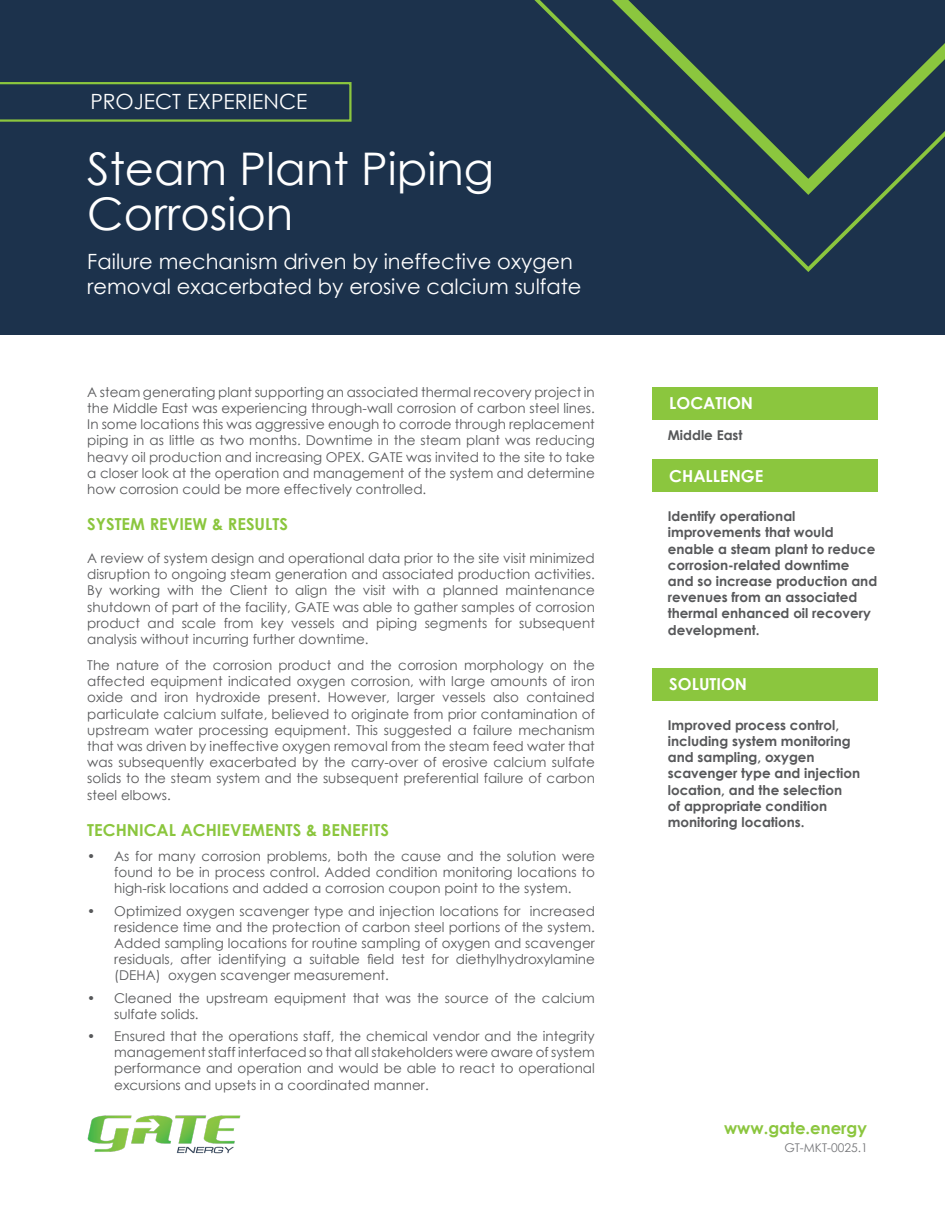
<style>
.page{position:relative;width:945px;height:1215px;background:#fff}
.page>*{position:absolute;margin:0;border:0;box-sizing:border-box;transform-origin:0 0}
.t1{font:45px/45px "Century Gothic";color:#fff}
.t2{font:21px/25.2px "Century Gothic";color:#fff}
.t3{font:700 16.5px "Century Gothic";color:#8bc63e}
.t4{font:700 16.5px "Century Gothic";color:#fff}
.t5{font:13.5px/16.2px "Century Gothic";color:#57585a;text-align:justify}
.t6{font:700 13.5px/16.2px "Century Gothic";color:#57585a}
.t7{font:12px "Century Gothic";color:#757679}
</style>
<div class="page">
<div style="left:0;top:0;width:945px;height:334px;background:#1c324c"></div>
<div style="left:653px;top:387px;width:225px;height:32px;background:#8bc63e"></div>
<img style="left:87px;top:1115px;width:154px;height:39px">
<div style="left:653px;top:459px;width:225px;height:32px;background:#8bc63e"></div>
<div style="left:653px;top:668px;width:225px;height:32px;background:#8bc63e"></div>
<svg style="left:534px;top:0;width:352px;height:272px"></svg>
<svg style="left:612px;top:0;width:333px;height:195px"></svg>
<svg style="left:0;top:82px;width:352px;height:40px"></svg>
<p class="t2" style="left:90px;top:89px;width:218px">PROJECT EXPERIENCE</p>
<p class="t1" style="left:87px;top:146px;width:408px">Steam Plant Piping<br>Corrosion</p>
<p class="t2" style="left:87px;top:249px;width:496px">Failure mechanism driven by ineffective oxygen removal exacerbated by erosive calcium sulfate</p>
<p class="t5" style="left:87px;top:384px;width:509px">A steam generating plant supporting an associated thermal recovery project in the Middle East was experiencing through-wall corrosion of carbon steel lines.<br>In some locations this was aggressive enough to corrode through replacement piping in as little as two months. Downtime in the steam plant was reducing heavy oil production and increasing OPEX. GATE was invited to the site to take a closer look at the operation and management of the system and determine how corrosion could be more effectively controlled.</p>
<p class="t3" style="left:87px;top:512px;width:202px">SYSTEM REVIEW &amp; RESULTS</p>
<p class="t5" style="left:87px;top:550px;width:509px">A review of system design and operational data prior to the site visit minimized disruption to ongoing steam generation and associated production activities.<br>By working with the Client to align the visit with a planned maintenance shutdown of part of the facility, GATE was able to gather samples of corrosion product and scale from key vessels and piping segments for subsequent analysis without incurring further downtime.</p>
<p class="t5" style="left:87px;top:657px;width:509px">The nature of the corrosion product and the corrosion morphology on the affected equipment indicated oxygen corrosion, with large amounts of iron oxide and iron hydroxide present. However, larger vessels also contained particulate calcium sulfate, believed to originate from prior contamination of upstream water processing equipment. This suggested a failure mechanism that was driven by ineffective oxygen removal from the steam feed water that was subsequently exacerbated by the carry-over of erosive calcium sulfate solids to the steam system and the subsequent preferential failure of carbon steel elbows.</p>
<p class="t3" style="left:87px;top:817px;width:303px">TECHNICAL ACHIEVEMENTS &amp; BENEFITS</p>
<p class="t5" style="left:114px;top:848px;width:482px;text-indent:-27px">• As for many corrosion problems, both the cause and the solution were found to be in process control. Added condition monitoring locations to high-risk locations and added a corrosion coupon point to the system.</p>
<p class="t5" style="left:114px;top:902px;width:482px;text-indent:-27px">• Optimized oxygen scavenger type and injection locations for increased residence time and the protection of carbon steel portions of the system.<br>Added sampling locations for routine sampling of oxygen and scavenger residuals, after identifying a suitable field test for diethylhydroxylamine (DEHA) oxygen scavenger measurement.</p>
<p class="t5" style="left:114px;top:989px;width:482px;text-indent:-27px">• Cleaned the upstream equipment that was the source of the calcium sulfate solids.</p>
<p class="t5" style="left:114px;top:1028px;width:482px;text-indent:-27px">• Ensured that the operations staff, the chemical vendor and the integrity management staff interfaced so that all stakeholders were aware of system performance and operation and would be able to react to operational excursions and upsets in a coordinated manner.</p>
<p class="t4" style="left:669px;top:391px;width:85px">LOCATION</p>
<p class="t6" style="left:668px;top:426px;width:76px">Middle East</p>
<p class="t4" style="left:669px;top:463px;width:96px">CHALLENGE</p>
<p class="t6" style="left:668px;top:508px;width:211px">Identify operational improvements that would enable a steam plant to reduce corrosion-related downtime and so increase production and revenues from an associated thermal enhanced oil recovery development.</p>
<p class="t4" style="left:669px;top:672px;width:79px">SOLUTION</p>
<p class="t6" style="left:668px;top:716px;width:194px">Improved process control, including system monitoring and sampling, oxygen scavenger type and injection location, and the selection<br>of appropriate condition monitoring locations.</p>
<p class="t3" style="left:724px;top:1115px;width:144px">www.gate.energy</p>
<p class="t7" style="left:784px;top:1140px;width:85px">GT-MKT-0025.1</p>
</div>
